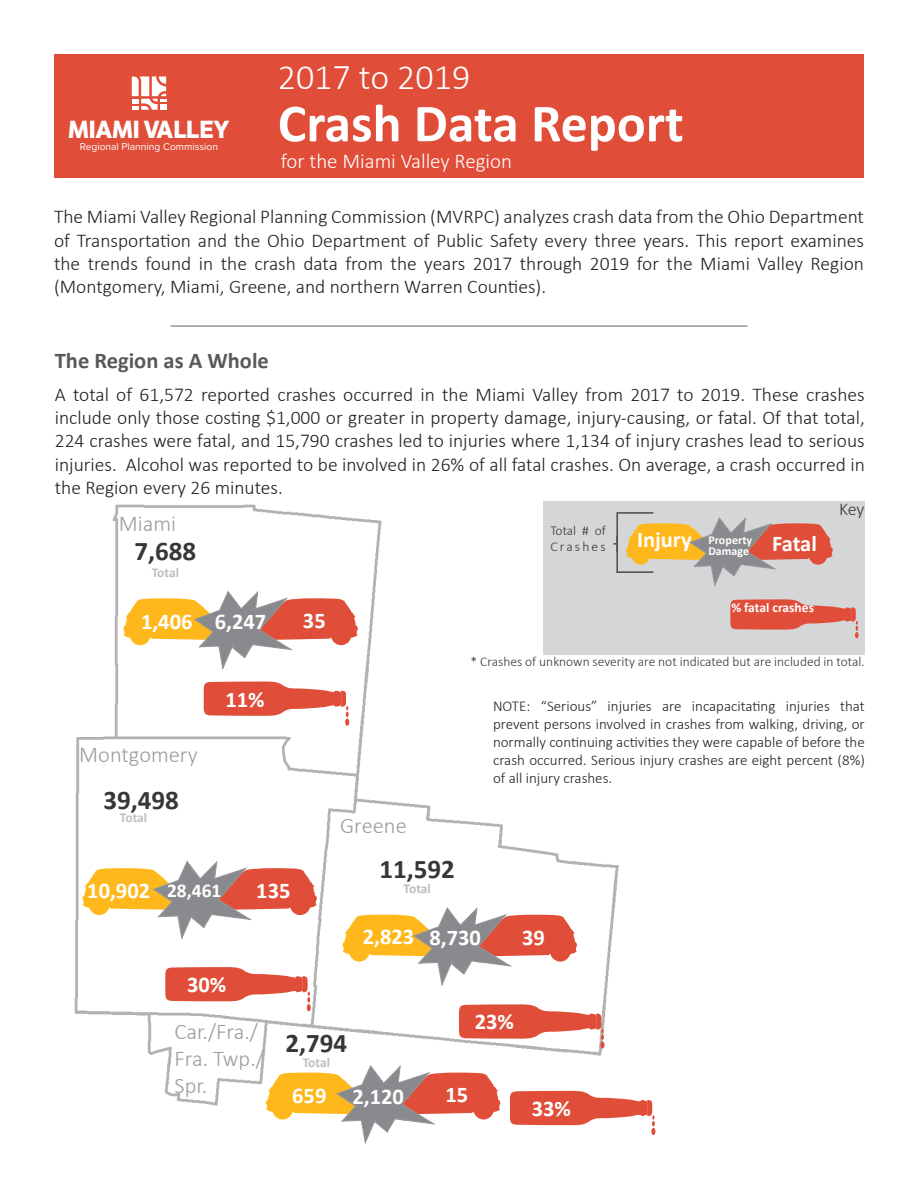
<style>
.page{position:relative;width:918px;height:1188px;background:#fff}
.page>*{position:absolute;margin:0;border:0;box-sizing:border-box;transform-origin:0 0}
.t1{font:700 54px "Calibri";color:#fff}
.t2{font:300 36px "Calibri";color:#fff}
.t3{font:700 27px "Calibri";color:#383738}
.t4{font:700 24px "LFT Etica";letter-spacing:-.01em;color:#fff}
.t5{font:700 22.5px "Calibri";color:#fff}
.t6{font:300 22.5px/27px "Calibri";color:#9a9d9f}
.t7{font:700 22.5px "Calibri";color:#58595b}
.t8{font:300 21px "Calibri";color:#fff}
.t9{font:300 19.5px/23.4px "Calibri";color:#231f20;text-align:justify}
.t10{font:700 19.5px "Calibri";color:#fff}
.t11{font:300 18px "Calibri";color:#383738}
.t12{font:300 15px/18px "Calibri";color:#231f20;text-align:justify}
.t13{font:300 13.5px "Calibri";color:#383738}
.t14{font:700 13.5px "Calibri";letter-spacing:-.005em;color:#bcbec0}
.t15{font:300 13.5px/16.2px "Calibri";letter-spacing:.145em;color:#383738}
.t16{font:700 13.5px "Calibri";color:#fff}
.t17{font:700 12px/11.4px "Calibri";color:#fff}
.t18{font:10.2px "Proxima Nova";color:#fff}
</style>
<div class="page">
<div style="left:54px;top:54px;width:810px;height:123px;background:#e04e39"></div>
<hr style="left:171px;top:325px;width:576px;height:2px;background:#949698">
<img style="left:74px;top:501px;width:561px;height:607px">
<svg style="left:510px;top:1090px;width:145px;height:45px"></svg>
<svg style="left:266px;top:1063px;width:234px;height:81px"></svg>
<svg style="left:459px;top:1003px;width:145px;height:46px"></svg>
<svg style="left:343px;top:905px;width:234px;height:84px"></svg>
<svg style="left:165px;top:966px;width:146px;height:45px"></svg>
<svg style="left:82px;top:859px;width:235px;height:83px"></svg>
<svg style="left:204px;top:681px;width:145px;height:45px"></svg>
<svg style="left:123px;top:589px;width:235px;height:83px"></svg>
<div style="left:544px;top:501px;width:321px;height:153px;background:#d4d6d7"></div>
<svg style="left:730px;top:599px;width:129px;height:39px"></svg>
<svg style="left:626px;top:517px;width:207px;height:70px"></svg>
<hr style="left:616px;top:536px;width:2px;height:37px;background:#504846">
<hr style="left:616px;top:512px;width:37px;height:2px;background:#504846">
<hr style="left:616px;top:513px;width:2px;height:39px;background:#504846">
<hr style="left:616px;top:571px;width:37px;height:2px;background:#504846">
<svg style="left:132px;top:77px;width:34px;height:33px"></svg>
<p class="t4" style="left:68px;top:115px;width:163px">MIAMI VALLEY</p>
<p class="t18" style="left:80px;top:141px;width:140px">Regional Planning Commission</p>
<p class="t2" style="left:278px;top:54px;width:194px">2017 to 2019</p>
<p class="t1" style="left:278px;top:85px;width:407px">Crash Data Report</p>
<p class="t8" style="left:281px;top:148px;width:233px">for the Miami Valley Region</p>
<p class="t9" style="left:54px;top:205px;width:812px">The Miami Valley Regional Planning Commission (MVRPC) analyzes crash data from the Ohio Department of Transportation and the Ohio Department of Public Safety every three years. This report examines the trends found in the crash data from the years 2017 through 2019 for the Miami Valley Region (Montgomery, Miami, Greene, and northern Warren Counties).</p>
<p class="t7" style="left:55px;top:345px;width:216px">The Region as A Whole</p>
<p class="t9" style="left:55px;top:382px;width:812px">A total of 61,572 reported crashes occurred in the Miami Valley from 2017 to 2019. These crashes include only those costing $1,000 or greater in property damage, injury-causing, or fatal. Of that total, 224 crashes were fatal, and 15,790 crashes led to injuries where 1,134 of injury crashes lead to serious injuries. Alcohol was reported to be involved in 26% of all fatal crashes. On average, a crash occurred in the Region every 26 minutes.</p>
<p class="t6" style="left:119px;top:509px;width:59px">Miami</p>
<p class="t3" style="left:134px;top:532px;width:63px">7,688</p>
<p class="t14" style="left:152px;top:563px;width:29px">Total</p>
<p class="t5" style="left:141px;top:605px;width:127px">1,406 6,247</p>
<p class="t5" style="left:303px;top:605px;width:24px">35</p>
<p class="t6" style="left:79px;top:740px;width:120px">Montgomery</p>
<p class="t3" style="left:103px;top:781px;width:77px">39,498</p>
<p class="t14" style="left:120px;top:808px;width:29px">Total</p>
<p class="t5" style="left:225px;top:683px;width:41px">11%</p>
<p class="t5" style="left:87px;top:875px;width:64px">10,902</p>
<p class="t10" style="left:167px;top:877px;width:56px">28,461</p>
<p class="t5" style="left:256px;top:875px;width:36px">135</p>
<p class="t5" style="left:187px;top:969px;width:41px">30%</p>
<p class="t15" style="left:550px;top:522px;width:57px">Total # of<br>Crashes</p>
<p class="t5" style="left:637px;top:524px;width:56px">Injury</p>
<p class="t17" style="left:708px;top:534px;width:45px">Property<br>Damage</p>
<p class="t5" style="left:772px;top:527px;width:46px">Fatal</p>
<p class="t16" style="left:731px;top:598px;width:84px">% fatal crashes</p>
<p class="t11" style="left:839px;top:497px;width:27px">Key</p>
<p class="t13" style="left:471px;top:653px;width:396px">* Crashes of unknown severity are not indicated but are included in total.</p>
<p class="t6" style="left:340px;top:812px;width:68px">Greene</p>
<p class="t3" style="left:380px;top:850px;width:77px">11,592</p>
<p class="t14" style="left:404px;top:879px;width:29px">Total</p>
<p class="t12" style="left:493px;top:697px;width:373px">NOTE: “Serious” injuries are incapacitating injuries that prevent persons involved in crashes from walking, driving, or normally continuing activities they were capable of before the crash occurred. Serious injury crashes are eight percent (8%) of all injury crashes.</p>
<p class="t5" style="left:363px;top:920px;width:53px">2,823</p>
<p class="t5" style="left:430px;top:922px;width:53px">8,730</p>
<p class="t5" style="left:522px;top:921px;width:24px">39</p>
<p class="t6" style="left:175px;top:1018px;width:85px">Car./Fra./</p>
<p class="t6" style="left:175px;top:1045px;width:91px">Fra. Twp./<br>Spr.</p>
<p class="t3" style="left:286px;top:1024px;width:63px">2,794</p>
<p class="t14" style="left:303px;top:1053px;width:29px">Total</p>
<p class="t5" style="left:292px;top:1079px;width:36px">659</p>
<p class="t5" style="left:445px;top:1079px;width:24px">15</p>
<p class="t5" style="left:352px;top:1081px;width:53px">2,120</p>
<p class="t5" style="left:475px;top:1006px;width:41px">23%</p>
<p class="t5" style="left:532px;top:1092px;width:41px">33%</p>
</div>
